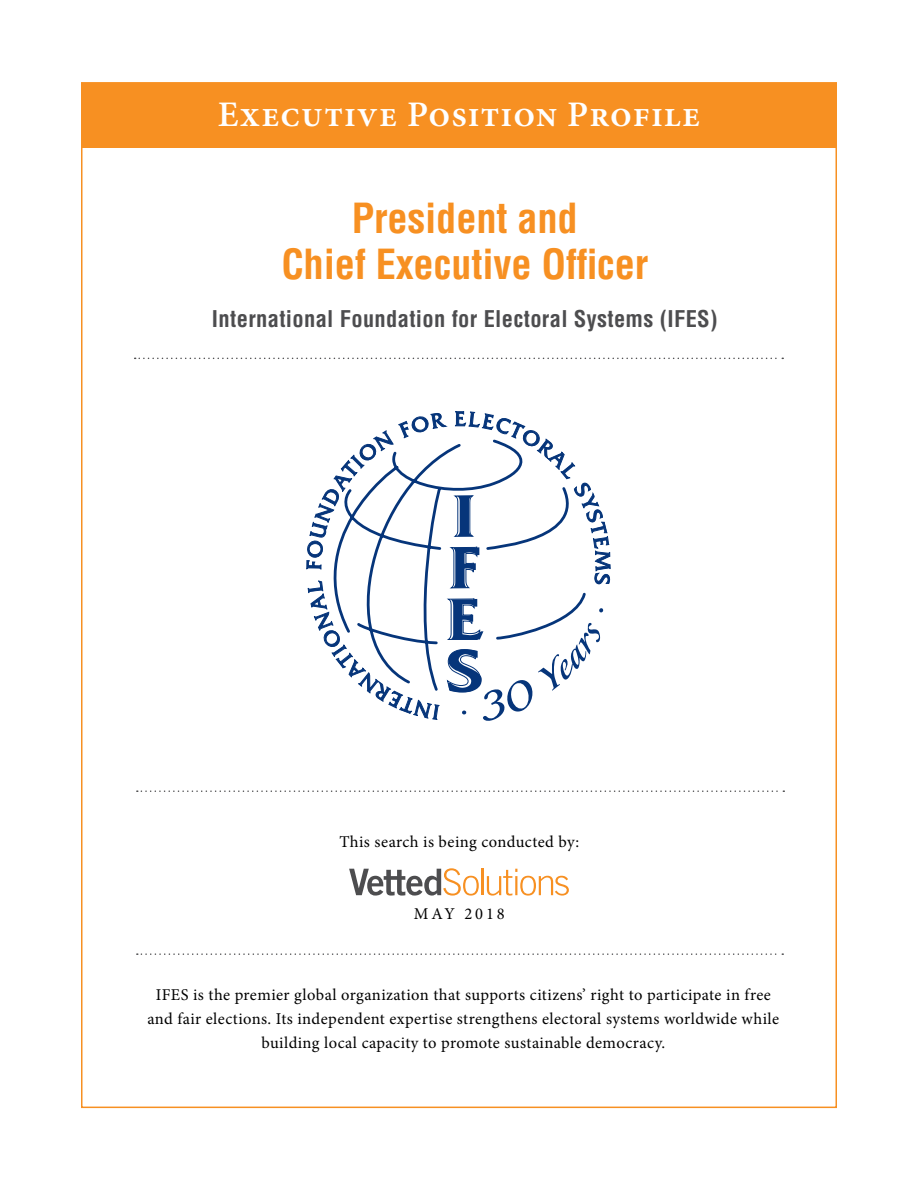
<style>
.page{position:relative;width:918px;height:1188px;background:#fff}
.page>*{position:absolute;margin:0;border:0;box-sizing:border-box;transform-origin:0 0}
.t1{font:700 condensed 40.5px/46.8px "Helvetica LT Std";letter-spacing:-.005em;color:#f79022;text-align:center}
.t2{font:600 36px "Minion Pro";letter-spacing:.025em;color:#fff}
.t3{font:700 condensed 22.5px "Helvetica LT Std";letter-spacing:.015em;color:#4d4d4f}
.t4{font:16.5px/24px "Minion Pro";letter-spacing:.025em;color:#000;text-align:center}
</style>
<div class="page">
<div style="left:82px;top:83px;width:754px;height:65px;background:#f79022"></div>
<svg style="left:135px;top:358px;width:648px;height:1px"></svg>
<svg style="left:137px;top:790px;width:647px;height:2px"></svg>
<svg style="left:349px;top:868px;width:130px;height:28px"></svg>
<hr style="left:482px;top:869px;width:2px;height:26px;background:#f79022">
<svg style="left:487px;top:869px;width:82px;height:27px"></svg>
<svg style="left:137px;top:953px;width:646px;height:2px"></svg>
<svg style="left:307px;top:411px;width:303px;height:310px"></svg>
<h2 class="t2" style="left:218px;top:89px;width:484px">Executive Position Profile</h2>
<h1 class="t1" style="left:281px;top:194px;width:368px">President and<br>Chief Executive Officer</h1>
<h3 class="t3" style="left:212px;top:304px;width:507px">International Foundation for Electoral Systems (IFES)</h3>
<p class="t4" style="left:339px;top:829px;width:241px">This search is being conducted by:</p>
<p class="t4" style="left:414px;top:902px;width:92px">MAY 2018</p>
<p class="t4" style="left:147px;top:982px;width:633px">IFES is the premier global organization that supports citizens’ right to participate in free and fair elections. Its independent expertise strengthens electoral systems worldwide while building local capacity to promote sustainable democracy.</p>
</div>
